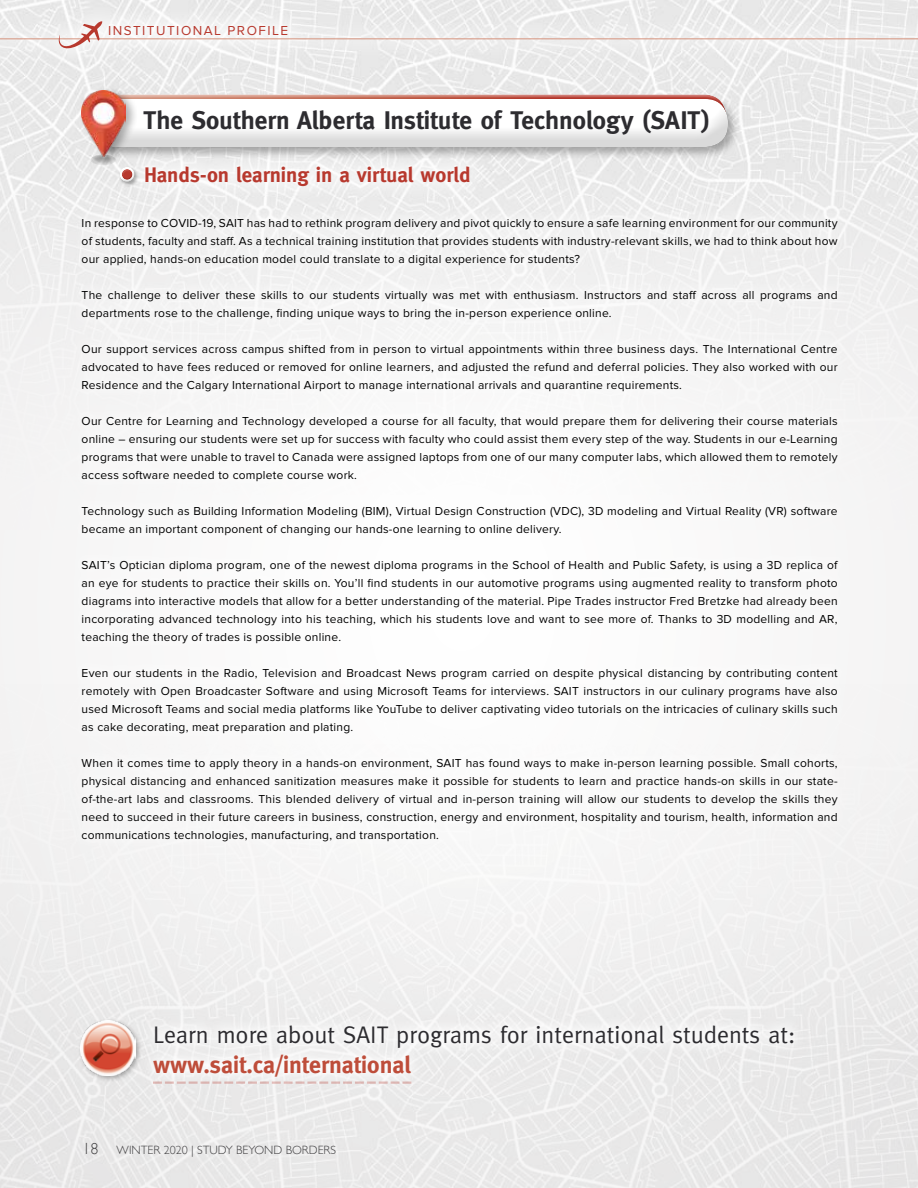
<style>
.page{position:relative;width:918px;height:1188px;background:#fff}
.page>*{position:absolute;margin:0;border:0;box-sizing:border-box;transform-origin:0 0}
.t1{font:700 25.5px "Meta";color:#2d2c30}
.t2{font:24px "Meta";color:#2d2c30}
.t3{font:700 24px "Meta";color:#be4d3a}
.t4{font:700 21px "Meta";color:#b8392e}
.t5{font:13.5px "Proxima Nova";letter-spacing:.11em;color:#b8392e}
.t6{font:12px/18px "Proxima Nova";letter-spacing:.02em;color:#000;text-align:justify}
.t7{font:300 12px "Gill Sans";color:#414042}
.s1{font-size:16.2px}
</style>
<div class="page">
<img style="left:0;top:0;width:918px;height:553px">
<img style="left:0;top:635px;width:918px;height:553px">
<div style="left:140px;top:1012px;width:667px;height:77px;background:#f0f0f0"></div>
<div style="left:78px;top:1018px;width:65px;height:65px;background:#000;opacity:.3"></div>
<img style="left:81px;top:1021px;width:55px;height:55px">
<div style="left:144px;top:1072px;width:277px;height:21px;background:#ededed"></div>
<svg style="left:153px;top:1082px;width:258px;height:2px"></svg>
<div style="left:0;top:2px;width:918px;height:67px;background:#fff;opacity:.85"></div>
<hr style="left:0;top:39px;width:918px;height:1px;background:#d5927c">
<svg style="left:59px;top:21px;width:43px;height:27px"></svg>
<div style="left:70px;top:206px;width:780px;height:646px;background:#fff"></div>
<div style="left:87px;top:91px;width:639px;height:42px;background:#fff;opacity:.5"></div>
<div style="left:89px;top:96px;width:651px;height:64px;background:#000;opacity:.3"></div>
<div style="left:81px;top:92px;width:649px;height:52px;background:#fff;opacity:.75"></div>
<div style="left:81px;top:102px;width:649px;height:46px;background:#000;opacity:.15"></div>
<div style="left:80px;top:86px;width:59px;height:80px;background:#000;opacity:.3"></div>
<img style="left:81px;top:91px;width:44px;height:66px">
<div style="left:125px;top:146px;width:365px;height:60px;background:#fff;opacity:.85"></div>
<div style="left:144px;top:165px;width:327px;height:20px;background:#f0f0f0"></div>
<div style="left:144px;top:166px;width:328px;height:22px;background:#f4f4f4"></div>
<div style="left:119px;top:166px;width:21px;height:21px;background:#000;opacity:.3"></div>
<div style="left:118px;top:165px;width:18px;height:14px;background:#fff;opacity:.3"></div>
<div style="left:118px;top:169px;width:18px;height:14px;background:#000;opacity:.3"></div>
<div style="left:121px;top:167px;width:14px;height:11px;background:#fff;opacity:.3"></div>
<div style="left:121px;top:170px;width:14px;height:10px;background:#000;opacity:.3"></div>
<p class="t5" style="left:108px;top:22px;width:182px">INSTITUTIONAL PROFILE</p>
<h1 class="t1" style="left:144px;top:106px;width:568px">The Southern Alberta Institute of Technology (SAIT)</h1>
<h3 class="t4" style="left:144px;top:162px;width:328px">Hands-on learning in a virtual world</h3>
<p class="t6" style="left:82px;top:214px;width:758px">In response to COVID-19, SAIT has had to rethink program delivery and pivot quickly to ensure a safe learning environment for our community of students, faculty and staff. As a technical training institution that provides students with industry-relevant skills, we had to think about how our applied, hands-on education model could translate to a digital experience for students?</p>
<p class="t6" style="left:82px;top:286px;width:758px">The challenge to deliver these skills to our students virtually was met with enthusiasm. Instructors and staff across all programs and departments rose to the challenge, finding unique ways to bring the in-person experience online.</p>
<p class="t6" style="left:82px;top:340px;width:758px">Our support services across campus shifted from in person to virtual appointments within three business days. The International Centre advocated to have fees reduced or removed for online learners, and adjusted the refund and deferral policies. They also worked with our Residence and the Calgary International Airport to manage international arrivals and quarantine requirements.</p>
<p class="t6" style="left:82px;top:412px;width:758px">Our Centre for Learning and Technology developed a course for all faculty, that would prepare them for delivering their course materials online – ensuring our students were set up for success with faculty who could assist them every step of the way. Students in our e-Learning programs that were unable to travel to Canada were assigned laptops from one of our many computer labs, which allowed them to remotely access software needed to complete course work.</p>
<p class="t6" style="left:82px;top:502px;width:758px">Technology such as Building Information Modeling (BIM), Virtual Design Construction (VDC), 3D modeling and Virtual Reality (VR) software became an important component of changing our hands-one learning to online delivery.</p>
<p class="t6" style="left:82px;top:556px;width:758px">SAIT’s Optician diploma program, one of the newest diploma programs in the School of Health and Public Safety, is using a 3D replica of an eye for students to practice their skills on. You’ll find students in our automotive programs using augmented reality to transform photo diagrams into interactive models that allow for a better understanding of the material. Pipe Trades instructor Fred Bretzke had already been incorporating advanced technology into his teaching, which his students love and want to see more of. Thanks to 3D modelling and AR, teaching the theory of trades is possible online.</p>
<p class="t6" style="left:82px;top:664px;width:758px">Even our students in the Radio, Television and Broadcast News program carried on despite physical distancing by contributing content remotely with Open Broadcaster Software and using Microsoft Teams for interviews. SAIT instructors in our culinary programs have also used Microsoft Teams and social media platforms like YouTube to deliver captivating video tutorials on the intricacies of culinary skills such as cake decorating, meat preparation and plating.</p>
<p class="t6" style="left:82px;top:754px;width:758px">When it comes time to apply theory in a hands-on environment, SAIT has found ways to make in-person learning possible. Small cohorts, physical distancing and enhanced sanitization measures make it possible for students to learn and practice hands-on skills in our state&shy;of-the-art labs and classrooms. This blended delivery of virtual and in-person training will allow our students to develop the skills they need to succeed in their future careers in business, construction, energy and environment, hospitality and tourism, health, information and communications technologies, manufacturing, and transportation.</p>
<h2 class="t2" style="left:153px;top:1020px;width:644px">Learn more about SAIT programs for international students at:</h2>
<h2 class="t3" style="left:153px;top:1050px;width:259px">www.sait.ca/international</h2>
<p class="t7" style="left:82px;top:1140px;width:255px"><span class="s1">18</span> WINTER 2020 | STUDY BEYOND BORDERS</p>
</div>
